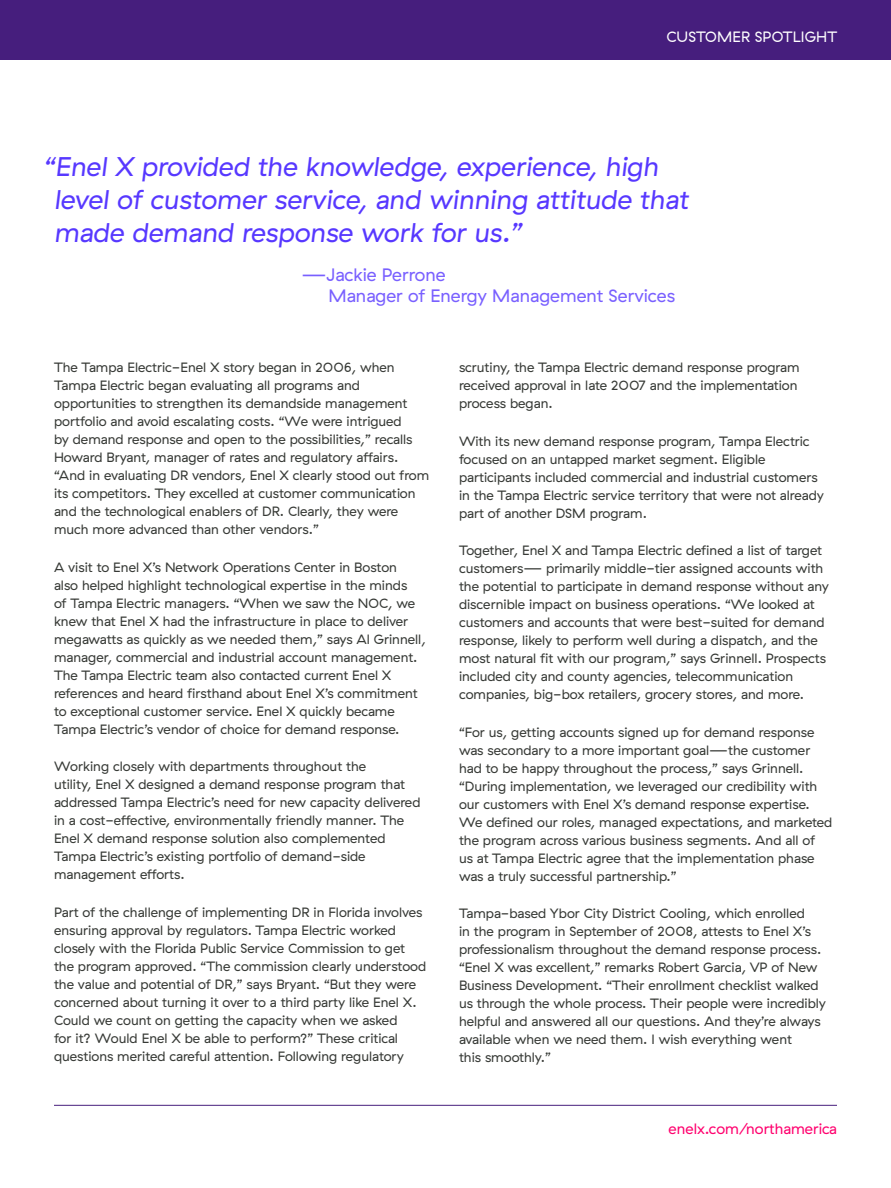
<style>
.page{position:relative;width:891px;height:1188px;background:#fff}
.page>*{position:absolute;margin:0;border:0;box-sizing:border-box;transform-origin:0 0}
.t1{font:italic 27px/33px "GT Haptik Enel X";color:#5738ff}
.t2{font:18px/21px "GT Haptik Enel X";color:#7960ff}
.t3{font:15px "GT Haptik Enel X";color:#ff006e}
.t4{font:15px "GT Haptik Enel X";letter-spacing:.01em;color:#fff}
.t5{font:13.5px/18px "GT Haptik Enel X";color:#373a36}
</style>
<div class="page">
<hr style="left:54px;top:1105px;width:783px;height:1px;background:#461e7d">
<div style="left:0;top:0;width:891px;height:60px;background:#461e7d"></div>
<p class="t4" style="left:666px;top:28px;width:172px">CUSTOMER SPOTLIGHT</p>
<h1 class="t1" style="left:54px;top:150px;width:636px;text-indent:-10px">“Enel X provided the knowledge, experience, high level of customer service, and winning attitude that made demand response work for us.”</h1>
<h2 class="t2" style="left:328px;top:265px;width:348px;text-indent:-27px">—Jackie Perrone<br>Manager of Energy Management Services</h2>
<p class="t5" style="left:54px;top:359px;width:377px">The Tampa Electric-Enel X story began in 2006, when Tampa Electric began evaluating all programs and opportunities to strengthen its demandside management portfolio and avoid escalating costs. “We were intrigued<br>by demand response and open to the possibilities,” recalls Howard Bryant, manager of rates and regulatory affairs. “And in evaluating DR vendors, Enel X clearly stood out from its competitors. They excelled at customer communication and the technological enablers of DR. Clearly, they were much more advanced than other vendors.”</p>
<p class="t5" style="left:54px;top:558px;width:373px">A visit to Enel X’s Network Operations Center in Boston<br>also helped highlight technological expertise in the minds<br>of Tampa Electric managers. “When we saw the NOC, we knew that Enel X had the infrastructure in place to deliver megawatts as quickly as we needed them,” says Al Grinnell, manager, commercial and industrial account management.<br>The Tampa Electric team also contacted current Enel X references and heard firsthand about Enel X’s commitment to exceptional customer service. Enel X quickly became Tampa Electric’s vendor of choice for demand response.</p>
<p class="t5" style="left:54px;top:758px;width:368px">Working closely with departments throughout the<br>utility, Enel X designed a demand response program that addressed Tampa Electric’s need for new capacity delivered in a cost-effective, environmentally friendly manner. The Enel X demand response solution also complemented Tampa Electric’s existing portfolio of demand-side management efforts.</p>
<p class="t5" style="left:54px;top:903px;width:374px">Part of the challenge of implementing DR in Florida involves ensuring approval by regulators. Tampa Electric worked closely with the Florida Public Service Commission to get the program approved. “The commission clearly understood the value and potential of DR,” says Bryant. “But they were concerned about turning it over to a third party like Enel X.<br>Could we count on getting the capacity when we asked<br>for it? Would Enel X be able to perform?” These critical questions merited careful attention. Following regulatory</p>
<p class="t5" style="left:459px;top:359px;width:342px">scrutiny, the Tampa Electric demand response program received approval in late 2007 and the implementation process began.</p>
<p class="t5" style="left:459px;top:432px;width:366px">With its new demand response program, Tampa Electric focused on an untapped market segment. Eligible participants included commercial and industrial customers in the Tampa Electric service territory that were not already part of another DSM program.</p>
<p class="t5" style="left:459px;top:542px;width:371px">Together, Enel X and Tampa Electric defined a list of target customers— primarily middle-tier assigned accounts with the potential to participate in demand response without any discernible impact on business operations. “We looked at customers and accounts that were best-suited for demand response, likely to perform well during a dispatch, and the most natural fit with our program,” says Grinnell. Prospects included city and county agencies, telecommunication companies, big-box retailers, grocery stores, and more.</p>
<p class="t5" style="left:459px;top:723px;width:375px">“For us, getting accounts signed up for demand response was secondary to a more important goal—the customer had to be happy throughout the process,” says Grinnell. “During implementation, we leveraged our credibility with our customers with Enel X’s demand response expertise.<br>We defined our roles, managed expectations, and marketed the program across various business segments. And all of us at Tampa Electric agree that the implementation phase was a truly successful partnership.”</p>
<p class="t5" style="left:459px;top:905px;width:369px">Tampa-based Ybor City District Cooling, which enrolled<br>in the program in September of 2008, attests to Enel X’s professionalism throughout the demand response process. “Enel X was excellent,” remarks Robert Garcia, VP of New Business Development. “Their enrollment checklist walked us through the whole process. Their people were incredibly helpful and answered all our questions. And they’re always available when we need them. I wish everything went<br>this smoothly.”</p>
<p class="t3" style="left:669px;top:1120px;width:170px">enelx.com/northamerica</p>
</div>
